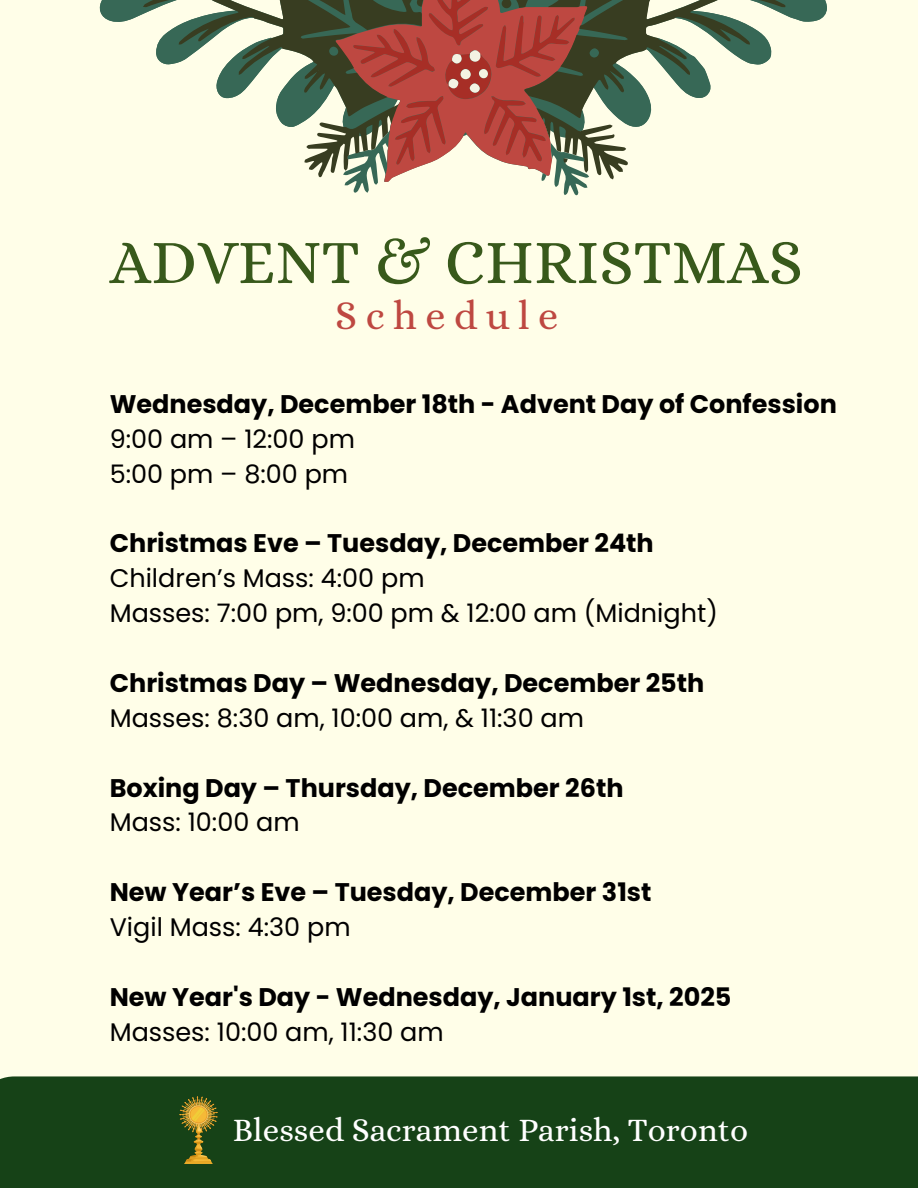
<style>
.page{position:relative;width:918px;height:1188px;background:#fffee8}
.page>*{position:absolute;margin:0;border:0;box-sizing:border-box;transform-origin:0 0}
.t1{font:63px "Alice";color:#38591b}
.t2{font:40.35px "Alice";letter-spacing:.21em;color:#be4841}
.t3{font:33px "Alice";color:#fff}
.t4{font:700 25.5px "Poppins";color:#000}
.t5{font:25.5px "Poppins";color:#000}
</style>
<div class="page">
<div style="left:0;top:1076px;width:918px;height:112px;background:#164217"></div>
<img style="left:180px;top:1096px;width:37px;height:68px">
<svg style="left:99px;top:0;width:728px;height:179px"></svg>
<svg style="left:449px;top:49px;width:39px;height:44px"></svg>
<p class="t1" style="left:110px;top:226px;width:695px">ADVENT &amp; CHRISTMAS</p>
<h1 class="t2" style="left:335px;top:292px;width:225px">Schedule</h1>
<h2 class="t4" style="left:110px;top:386px;width:729px">Wednesday, December 18th - Advent Day of Confession</h2>
<p class="t5" style="left:110px;top:421px;width:247px">9:00 am – 12:00 pm</p>
<p class="t5" style="left:110px;top:456px;width:240px">5:00 pm – 8:00 pm</p>
<p class="t4" style="left:110px;top:526px;width:546px">Christmas Eve – Tuesday, December 24th</p>
<p class="t5" style="left:110px;top:561px;width:316px">Children’s Mass: 4:00 pm</p>
<p class="t5" style="left:110px;top:595px;width:610px">Masses: 7:00 pm, 9:00 pm &amp; 12:00 am (Midnight)</p>
<p class="t4" style="left:110px;top:665px;width:596px">Christmas Day – Wednesday, December 25th</p>
<p class="t5" style="left:110px;top:700px;width:476px">Masses: 8:30 am, 10:00 am, &amp; 11:30 am</p>
<p class="t4" style="left:110px;top:770px;width:515px">Boxing Day – Thursday, December 26th</p>
<p class="t5" style="left:110px;top:805px;width:191px">Mass: 10:00 am</p>
<p class="t4" style="left:110px;top:874px;width:543px">New Year’s Eve – Tuesday, December 31st</p>
<p class="t5" style="left:110px;top:909px;width:242px">Vigil Mass: 4:30 pm</p>
<p class="t4" style="left:110px;top:979px;width:623px">New Year's Day - Wednesday, January 1st, 2025</p>
<p class="t5" style="left:110px;top:1014px;width:335px">Masses: 10:00 am, 11:30 am</p>
<p class="t3" style="left:233px;top:1111px;width:517px">Blessed Sacrament Parish, Toronto</p>
</div>
